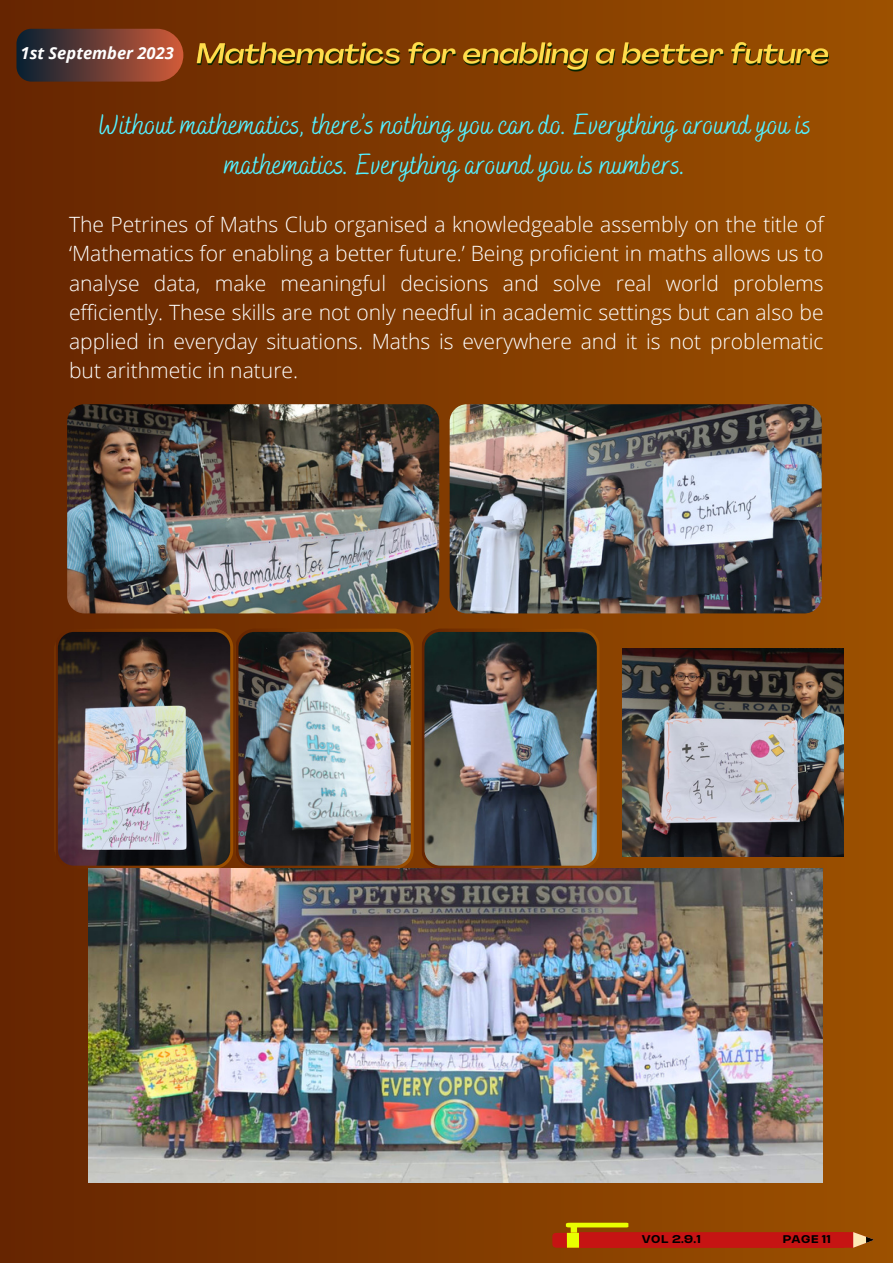
<style>
.page{position:relative;width:893px;height:1264px;background:#fff}
.page>*{position:absolute;margin:0;border:0;box-sizing:border-box;transform-origin:0 0}
.t1{font:29.25px/40.5px "Bakerie Smooth";color:#54f0ff;text-align:center}
.t2{font:300 21px/29.2px "Open Sans";color:#fff;text-align:justify}
.t3{font:italic 700 16.5px "Open Sans";color:#fff}
.t4{font:700 expanded 11.25px "Lazord";color:#000}
.t5{font:700 expanded 11.1px "Lazord";color:#000}
</style>
<div class="page">
<div style="left:0;top:0;width:892px;height:1262px;background:linear-gradient(to right,#662602,#9c5101)"></div>
<div style="left:579px;top:1232px;width:264px;height:15px;background:#c61413"></div>
<svg style="left:545px;top:1182px;width:110px;height:80px;background:#984305"></svg>
<div style="left:567px;top:1232px;width:12px;height:15px;background:#e9ff00"></div>
<svg style="left:769px;top:1192px;width:105px;height:70px"></svg>
<svg style="left:16px;top:29px;width:167px;height:53px;background:#6a3b32"></svg>
<img style="left:449px;top:404px;width:372px;height:209px;border-radius:17px">
<img style="left:67px;top:404px;width:372px;height:209px;border-radius:17px">
<img style="left:421px;top:629px;width:179px;height:239px">
<img style="left:55px;top:629px;width:359px;height:239px">
<img style="left:623px;top:648px;width:220px;height:208px">
<img style="left:89px;top:868px;width:733px;height:314px">
<img style="left:194px;top:41px;width:638px;height:35px">
<p class="t3" style="left:21px;top:42px;width:155px">1st September 2023</p>
<p class="t1" style="left:99px;top:106px;width:714px">Without mathematics, there’s nothing you can do. Everything around you is mathematics. Everything around you is numbers.</p>
<p class="t2" style="left:69px;top:209px;width:756px">The Petrines of Maths Club organised a knowledgeable assembly on the title of ‘Mathematics for enabling a better future.’ Being proficient in maths allows us to analyse data, make meaningful decisions and solve real world problems efficiently. These skills are not only needful in academic settings but can also be applied in everyday situations. Maths is everywhere and it is not problematic but arithmetic in nature.</p>
<p class="t4" style="left:642px;top:1233px;width:61px">VOL 2.9.1</p>
<p class="t5" style="left:782px;top:1233px;width:50px">PAGE 11</p>
</div>
